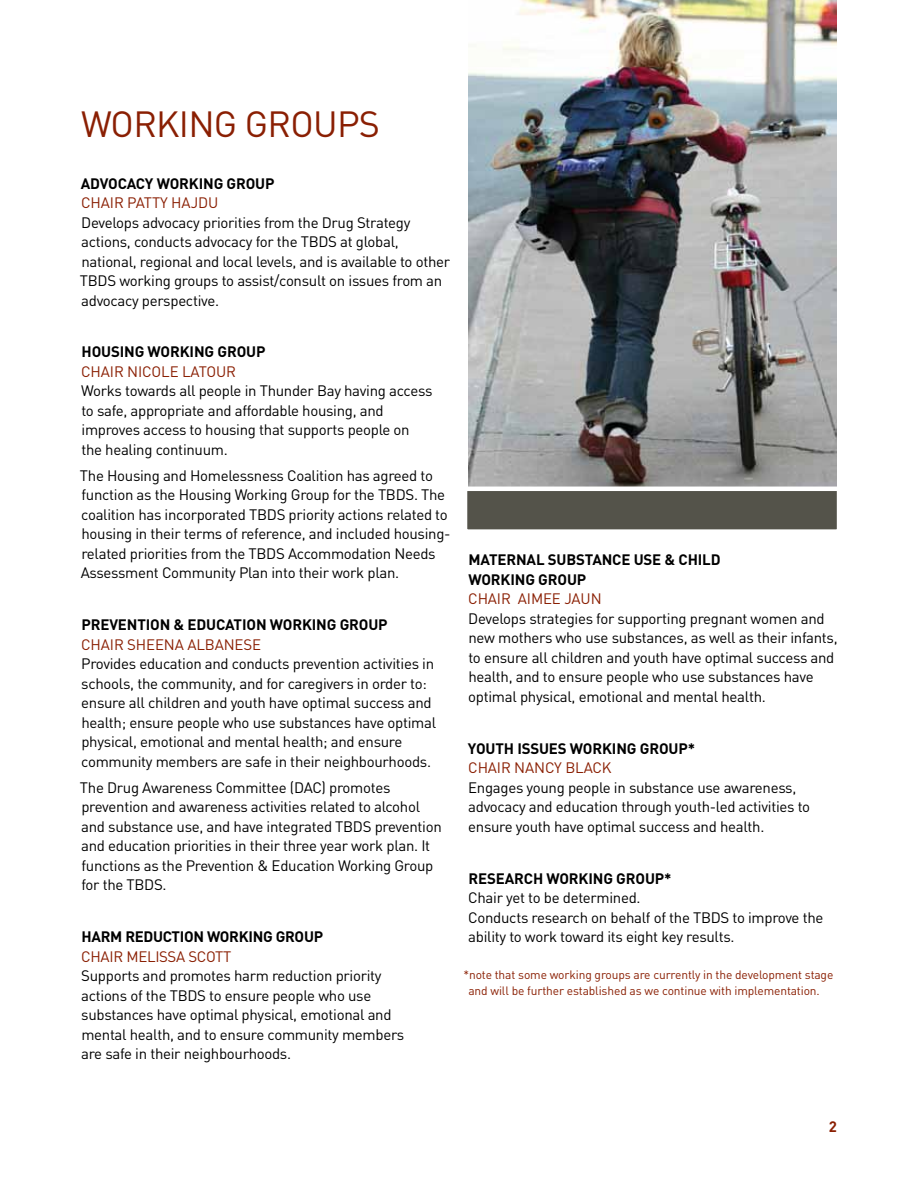
<style>
.page{position:relative;width:918px;height:1188px;background:#fff}
.page>*{position:absolute;margin:0;border:0;box-sizing:border-box;transform-origin:0 0}
.t1{font:36px "DIN";letter-spacing:-.02em;color:#8a1f03}
.t2{font:15px/19.5px "DIN";letter-spacing:-.02em;color:#000}
.t3{font:700 15px "DIN";letter-spacing:-.01em;color:#000}
.t4{font:15px "DIN";letter-spacing:-.01em;color:#8a1f03}
.t5{font:700 15px "DIN";color:#8a1f03}
.t6{font:12px/16.5px "DIN";letter-spacing:-.01em;color:#8a1f03}
</style>
<div class="page">
<img style="left:468px;top:0;width:369px;height:487px">
<div style="left:463px;top:487px;width:378px;height:47px;background:#54534a;border:4px solid #fff"></div>
<h1 class="t1" style="left:81px;top:102px;width:297px">Working Groups</h1>
<p class="t3" style="left:81px;top:173px;width:190px">ADVOCACY WORKING GROUP</p>
<p class="t4" style="left:81px;top:193px;width:139px">Chair Patty Hajdu</p>
<p class="t2" style="left:80px;top:212px;width:372px">Develops advocacy priorities from the D rug Strategy actions, conducts advocacy for the TBDS at global, national, regional and local levels, and is available to other TBDS working groups to assist/consult on issues from an advocacy perspective.</p>
<p class="t3" style="left:82px;top:342px;width:180px">HOUSING WORKING GROUP</p>
<p class="t4" style="left:81px;top:362px;width:156px">Chair N icole Latour</p>
<p class="t2" style="left:81px;top:381px;width:353px">Works towards all people in Thunder Bay having access to safe, appropriate and affordable housing, and improves access to housing that supports people on the healing continuum.</p>
<p class="t2" style="left:80px;top:466px;width:372px">The Housing and Homelessness Coalition has agreed to function as the Housing Working Group for the TBDS. The coalition has incorporated TBDS priority actions related to housing in their terms of reference, and included housing&shy;related priorities from the TBDS Accommodation N eeds Assessment Community Plan into their work plan.</p>
<p class="t3" style="left:82px;top:615px;width:47px">PREVENT</p>
<p class="t3" style="left:146px;top:615px;width:238px">ION &amp; EDUCATION WORKING GROUP</p>
<p class="t4" style="left:81px;top:635px;width:181px">Chair Sheena Albanese</p>
<p class="t2" style="left:81px;top:654px;width:356px">Provides education and conducts prevention activities in schools, the community, and for caregivers in order to: ensure all children and youth have optimal success and health; ensure people who use substances have optimal physical, emotional and mental health; and ensure community members are safe in their neighbourhoods.</p>
<p class="t2" style="left:80px;top:777px;width:363px">The D rug Awareness Committee (DAC) promotes prevention and awareness activities related to alcohol and substance use, and have integrated TBDS prevention and education priorities in their three year work plan. It functions as the Prevention &amp; Education Working Group for the TBDS.</p>
<p class="t3" style="left:82px;top:927px;width:237px">HARM REDUCTION WORKING GROUP</p>
<p class="t4" style="left:81px;top:947px;width:143px">Chair Melissa Scott</p>
<p class="t2" style="left:81px;top:966px;width:325px">Supports and promotes harm reduction priority actions of the TBDS to ensure people who use substances have optimal physical, emotional and mental health, and to ensure community members are safe in their neighbourhoods.</p>
<p class="t3" style="left:469px;top:550px;width:11px">MATERNA</p>
<p class="t3" style="left:536px;top:550px;width:40px">L SUBSTANCEUSE</p>
<p class="t3" style="left:665px;top:550px;width:52px">&amp; CHILD</p>
<p class="t3" style="left:468px;top:570px;width:118px">WORKING GROUP</p>
<p class="t4" style="left:468px;top:590px;width:135px">Chair Aim ee JaU n</p>
<p class="t2" style="left:468px;top:608px;width:371px">Develops strategies for supporting pregnant women and new mothers who use substances, as well as their infants, to ensure all children and youth have optimal success and health, and to ensure people who use substances have optimal physical, emotional and mental health.</p>
<p class="t3" style="left:468px;top:739px;width:36px">YOUTHISS</p>
<p class="t3" style="left:539px;top:739px;width:157px">UES WORKING GROUP*</p>
<p class="t4" style="left:468px;top:759px;width:145px">Chair Nancy Black</p>
<p class="t2" style="left:468px;top:777px;width:344px">Engages young people in substance use awareness, advocacy and education through youth-led activities to ensure youth have optimal success and health.</p>
<p class="t3" style="left:469px;top:869px;width:19px">RESEARCH</p>
<p class="t3" style="left:546px;top:869px;width:127px">WORKING GROUP*</p>
<p class="t2" style="left:468px;top:888px;width:357px">Chair yet to be determined.<br>Conducts research on behalf of the TBDS to improve the ability to work toward its eight key results.</p>
<p class="t6" style="left:468px;top:966px;width:367px;text-indent:-5px">*note that some working groups are currently in the development stage and will be further established as we continue with implementation.</p>
<p class="t5" style="left:829px;top:1116px;width:10px">2</p>
</div>
